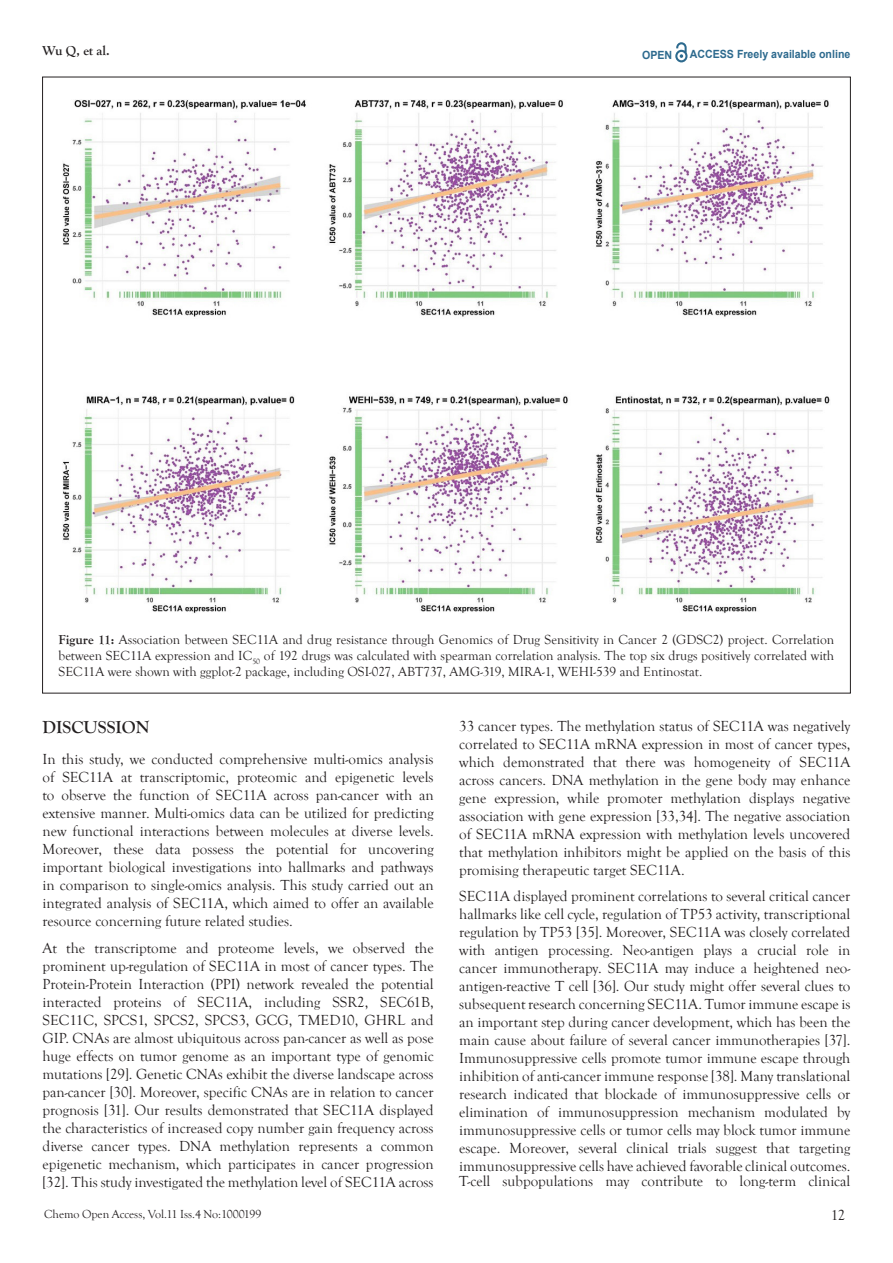
<style>
.page{position:relative;width:893px;height:1263px;background:#fff}
.page>*{position:absolute;margin:0;border:0;box-sizing:border-box;transform-origin:0 0}
.t1{font:700 18px "Goudy Old Style T";color:#231f20}
.Sub-Side_hedding{font:15px/18px "Goudy Old Style T";color:#231f20;text-align:justify}
.t2{font:13.5px/16.2px "Goudy Old Style T";color:#231f20;text-align:justify}
.t3{font:700 13.5px "Goudy Old Style T";color:#231f20}
.t4{font:12px "Goudy Old Style T";color:#231f20}
.t5{font:700 11.25px "Arial";color:#2d6a8e;scale:.94 1}
.s1{font-weight:700}
</style>
<div class="page">
<svg style="left:675px;top:43px;width:12px;height:19px"></svg>
<img style="left:63px;top:100px;width:767px;height:513px">
<p class="t3" style="left:43px;top:43px;width:69px">Wu Q, et al.</p>
<p class="t5" style="left:642px;top:47px;width:34px">OPEN</p>
<p class="t5" style="left:690px;top:46px;width:172px">ACCESS Freely available online</p>
<p class="t2" style="left:59px;top:631px;width:777px"><span class="s1">Figure 11:</span> Association between SEC11A and drug resistance through Genomics of Drug Sensitivity in Cancer 2 (GDSC2) project. Correlation between SEC11A expression and IC<sub>50</sub> of 192 drugs was calculated with spearman correlation analysis. The top six drugs positively correlated with SEC11A were shown with ggplot-2 package, including OSI-027, ABT737, AMG-319, MIRA-1, WEHI-539 and Entinostat.</p>
<p class="t1" style="left:43px;top:717px;width:108px">DISCUSSION</p>
<p class="Sub-Side_hedding" style="left:43px;top:750px;width:393px">In this study, we conducted comprehensive multi-omics analysis of SEC11A at transcriptomic, proteomic and epigenetic levels to observe the function of SEC11A across pan-cancer with an extensive manner. Multi-omics data can be utilized for predicting new functional interactions between molecules at diverse levels.<br>Moreover, these data possess the potential for uncovering important biological investigations into hallmarks and pathways in comparison to single-omics analysis. This study carried out an integrated analysis of SEC11A, which aimed to offer an available resource concerning future related studies.</p>
<p class="Sub-Side_hedding" style="left:43px;top:939px;width:393px">At the transcriptome and proteome levels, we observed the prominent up-regulation of SEC11A in most of cancer types. The Protein-Protein Interaction (PPI) network revealed the potential interacted proteins of SEC11A, including SSR2, SEC61B, SEC11C, SPCS1, SPCS2, SPCS3, GCG, TMED10, GHRL and GIP. CNAs are almost ubiquitous across pan-cancer as well as pose huge effects on tumor genome as an important type of genomic mutations [29]. Genetic CNAs exhibit the diverse landscape across pan-cancer [30]. Moreover, specific CNAs are in relation to cancer prognosis [31]. Our results demonstrated that SEC11A displayed the characteristics of increased copy number gain frequency across diverse cancer types. DNA methylation represents a common epigenetic mechanism, which participates in cancer progression [32]. This study investigated the methylation level of SEC11A across</p>
<p class="t4" style="left:44px;top:1207px;width:219px">Chemo Open Access, Vol.11 Iss.4 No:1000199</p>
<p class="Sub-Side_hedding" style="left:459px;top:717px;width:393px">33 cancer types. The methylation status of SEC11A was negatively correlated to SEC11A mRNA expression in most of cancer types, which demonstrated that there was homogeneity of SEC11A across cancers. DNA methylation in the gene body may enhance gene expression, while promoter methylation displays negative association with gene expression [33,34]. The negative association of SEC11A mRNA expression with methylation levels uncovered that methylation inhibitors might be applied on the basis of this promising therapeutic target SEC11A.</p>
<p class="Sub-Side_hedding" style="left:459px;top:888px;width:393px">SEC11A displayed prominent correlations to several critical cancer hallmarks like cell cycle, regulation of TP53 activity, transcriptional regulation by TP53 [35]. Moreover, SEC11A was closely correlated with antigen processing. Neo-antigen plays a crucial role in cancer immunotherapy. SEC11A may induce a heightened neo&shy;antigen-reactive T cell [36]. Our study might offer several clues to subsequent research concerning SEC11A. Tumor immune escape is an important step during cancer development, which has been the main cause about failure of several cancer immunotherapies [37].<br>Immunosuppressive cells promote tumor immune escape through inhibition of anti-cancer immune response [38]. Many translational research indicated that blockade of immunosuppressive cells or elimination of immunosuppression mechanism modulated by immunosuppressive cells or tumor cells may block tumor immune escape. Moreover, several clinical trials suggest that targeting immunosuppressive cells have achieved favorable clinical outcomes.</p>
<p class="Sub-Side_hedding" style="left:459px;top:1173px;width:393px">T-cell subpopulations may contribute to long-term clinical</p>
<p class="Sub-Side_hedding" style="left:831px;top:1207px;width:16px">12</p>
</div>
